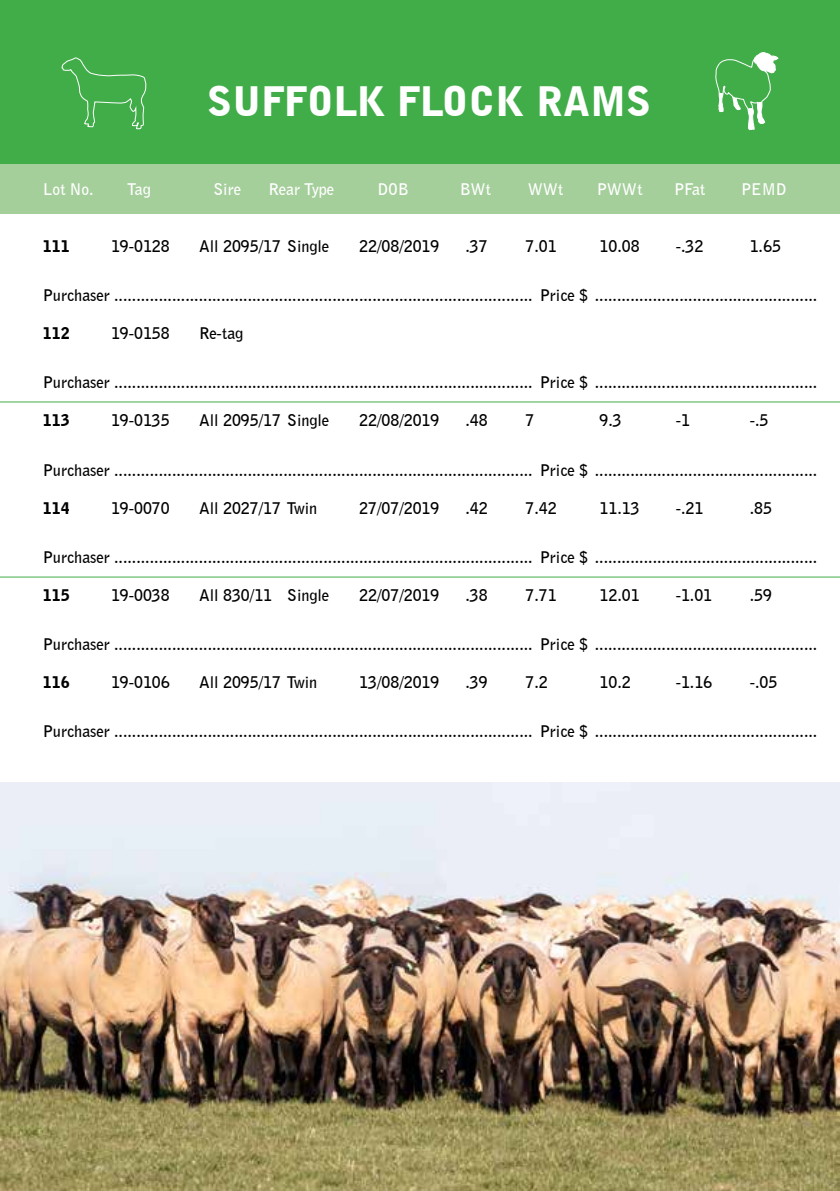
<style>
.page{position:relative;width:840px;height:1191px;background:#fff}
.page>*{position:absolute;margin:0;border:0;box-sizing:border-box;transform-origin:0 0}
.t1{font:900 40.4px "Bell Gothic BT";color:#fff}
.t2{font:700 16px "Bell Gothic BT";color:#000}
.t3{font:700 16px "Bell Gothic BT";color:#fff}
.t4{font:900 16px "Bell Gothic BT";color:#000}
</style>
<div class="page">
<div style="left:0;top:0;width:839px;height:164px;background:#41ad49"></div>
<div style="left:0;top:164px;width:839px;height:49px;background:#a4ce9a"></div>
<hr style="left:0;top:401px;width:839px;height:1px;background:#41ad49">
<hr style="left:0;top:576px;width:839px;height:1px;background:#41ad49">
<svg style="left:61px;top:57px;width:86px;height:73px"></svg>
<svg style="left:715px;top:52px;width:63px;height:79px"></svg>
<img style="left:0;top:782px;width:839px;height:409px">
<h1 class="t1" style="left:207px;top:76px;width:444px">SUFFOLK FLOCK RAMS</h1>
<p class="t3" style="left:43px;top:178px;width:52px">Lot No.</p>
<p class="t3" style="left:127px;top:178px;width:25px">Tag</p>
<p class="t3" style="left:213px;top:178px;width:29px">Sire</p>
<p class="t3" style="left:268px;top:178px;width:67px">Rear Type</p>
<p class="t3" style="left:378px;top:178px;width:32px">DOB</p>
<p class="t3" style="left:459px;top:178px;width:32px">BWt</p>
<p class="t3" style="left:527px;top:178px;width:37px">WWt</p>
<p class="t3" style="left:596px;top:178px;width:47px">PWWt</p>
<p class="t3" style="left:673px;top:178px;width:33px">PFat</p>
<p class="t3" style="left:740px;top:178px;width:47px">PEMD</p>
<p class="t4" style="left:43px;top:236px;width:28px">111</p>
<p class="t2" style="left:111px;top:235px;width:60px">19-0128</p>
<p class="t2" style="left:199px;top:235px;width:131px">All 2095/17 Single</p>
<p class="t2" style="left:359px;top:235px;width:82px">22/08/2019</p>
<p class="t2" style="left:465px;top:235px;width:24px">.37</p>
<p class="t2" style="left:525px;top:235px;width:33px">7.01</p>
<p class="t2" style="left:599px;top:235px;width:42px">10.08</p>
<p class="t2" style="left:675px;top:235px;width:29px">-.32</p>
<p class="t2" style="left:749px;top:235px;width:33px">1.65</p>
<p class="t2" style="left:43px;top:285px;width:775px">Purchaser .............................................................................................. Price $ ..................................................</p>
<p class="t4" style="left:43px;top:323px;width:28px">112</p>
<p class="t2" style="left:111px;top:323px;width:60px">19-0158</p>
<p class="t2" style="left:199px;top:323px;width:46px">Re-tag</p>
<p class="t2" style="left:43px;top:372px;width:775px">Purchaser .............................................................................................. Price $ ..................................................</p>
<p class="t4" style="left:43px;top:410px;width:28px">113</p>
<p class="t2" style="left:111px;top:410px;width:60px">19-0135</p>
<p class="t2" style="left:199px;top:410px;width:131px">All 2095/17 Single</p>
<p class="t2" style="left:359px;top:410px;width:82px">22/08/2019</p>
<p class="t2" style="left:465px;top:410px;width:24px">.48</p>
<p class="t2" style="left:525px;top:410px;width:10px">7</p>
<p class="t2" style="left:599px;top:410px;width:24px">9.3</p>
<p class="t2" style="left:675px;top:410px;width:16px">-1</p>
<p class="t2" style="left:749px;top:410px;width:20px">-.5</p>
<p class="t2" style="left:43px;top:459px;width:775px">Purchaser .............................................................................................. Price $ ..................................................</p>
<p class="t4" style="left:43px;top:498px;width:28px">114</p>
<p class="t2" style="left:111px;top:497px;width:60px">19-0070</p>
<p class="t2" style="left:199px;top:497px;width:119px">All 2027/17 Twin</p>
<p class="t2" style="left:359px;top:497px;width:82px">27/07/2019</p>
<p class="t2" style="left:465px;top:497px;width:24px">.42</p>
<p class="t2" style="left:525px;top:497px;width:33px">7.42</p>
<p class="t2" style="left:599px;top:497px;width:42px">11.13</p>
<p class="t2" style="left:675px;top:497px;width:29px">-.21</p>
<p class="t2" style="left:749px;top:497px;width:24px">.85</p>
<p class="t2" style="left:43px;top:546px;width:775px">Purchaser .............................................................................................. Price $ ..................................................</p>
<p class="t4" style="left:43px;top:585px;width:28px">115</p>
<p class="t2" style="left:111px;top:584px;width:60px">19-0038</p>
<p class="t2" style="left:199px;top:584px;width:131px">All 830/11 Single</p>
<p class="t2" style="left:359px;top:584px;width:82px">22/07/2019</p>
<p class="t2" style="left:465px;top:584px;width:24px">.38</p>
<p class="t2" style="left:525px;top:584px;width:33px">7.71</p>
<p class="t2" style="left:599px;top:584px;width:42px">12.01</p>
<p class="t2" style="left:675px;top:584px;width:38px">-1.01</p>
<p class="t2" style="left:749px;top:584px;width:24px">.59</p>
<p class="t2" style="left:43px;top:634px;width:775px">Purchaser .............................................................................................. Price $ ..................................................</p>
<p class="t4" style="left:43px;top:672px;width:28px">116</p>
<p class="t2" style="left:111px;top:672px;width:60px">19-0106</p>
<p class="t2" style="left:199px;top:672px;width:119px">All 2095/17 Twin</p>
<p class="t2" style="left:359px;top:672px;width:82px">13/08/2019</p>
<p class="t2" style="left:465px;top:672px;width:24px">.39</p>
<p class="t2" style="left:525px;top:672px;width:24px">7.2</p>
<p class="t2" style="left:599px;top:672px;width:33px">10.2</p>
<p class="t2" style="left:675px;top:672px;width:38px">-1.16</p>
<p class="t2" style="left:749px;top:672px;width:29px">-.05</p>
<p class="t2" style="left:43px;top:721px;width:775px">Purchaser .............................................................................................. Price $ ..................................................</p>
</div>
